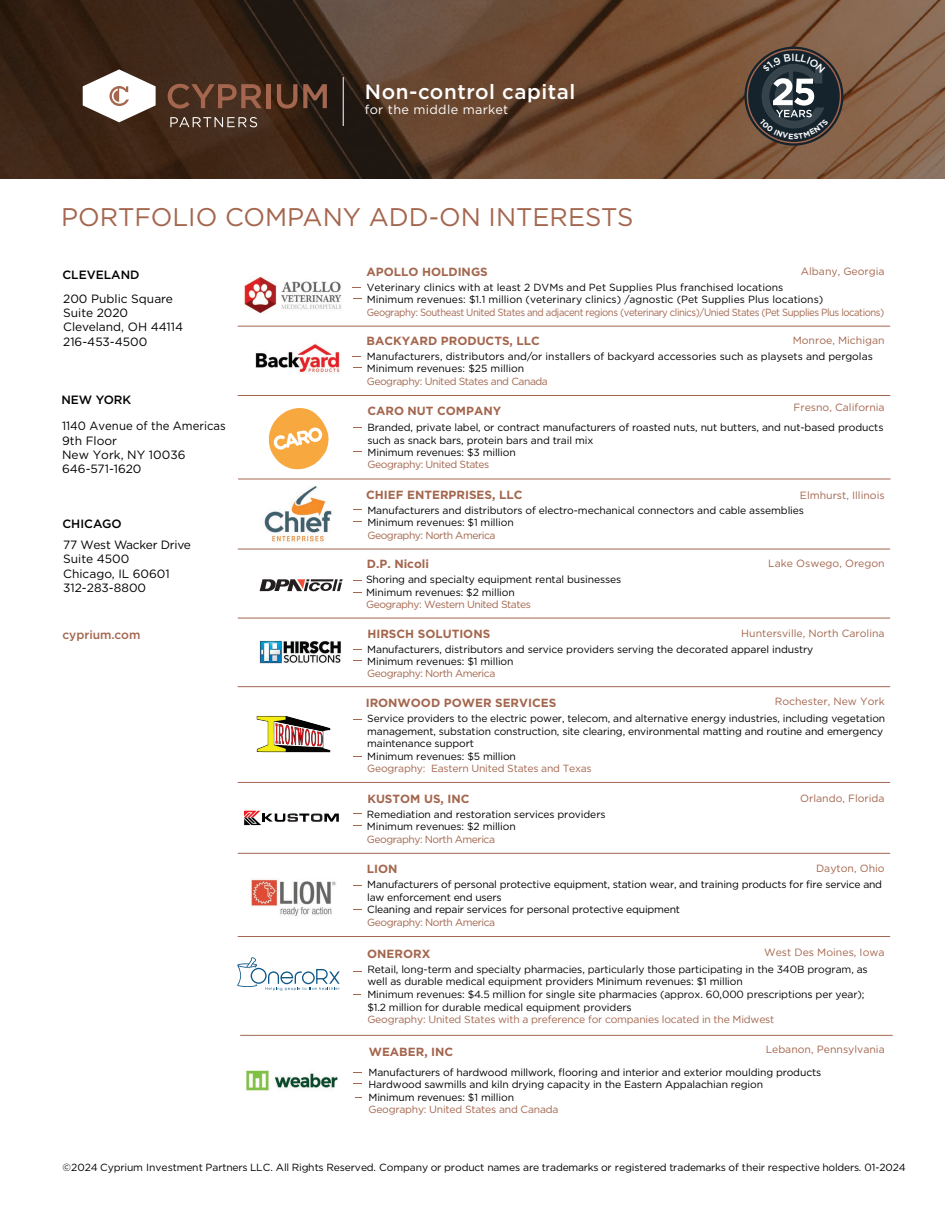
<style>
.page{position:relative;width:945px;height:1215px;background:#fff}
.page>*{position:absolute;margin:0;border:0;box-sizing:border-box;transform-origin:0 0}
.t1{font:25.5px "Gotham";color:#a4664e}
.t2{font:500 20.7px "Gotham";letter-spacing:.025em;color:#fff}
.t3{font:12.75px "Gotham";letter-spacing:.025em;color:#fff}
.t4{font:12px/14.4px "Gotham";color:#000}
.t5{font:12px/14.4px "Gotham";color:#000;scale:.95 1}
.t6{font:500 12px "Gotham";color:#000}
.t7{font:500 12px "Gotham";color:#a4664e}
.t8{font:700 11.85px "Gotham";color:#a4664e}
.t9{font:10.5px "Gotham";color:#a4664e}
.t10{font:10.35px/12.5px "Gotham";letter-spacing:-.01em;color:#000}
.t11{font:10.35px "Gotham";letter-spacing:-.045em;color:#a4664e}
.t12{font:10.35px "Gotham";letter-spacing:-.02em;color:#a4664e}
.t13{font:10.35px "Gotham";letter-spacing:-.045em;color:#a4664e;scale:.92 1}
</style>
<div class="page">
<svg style="left:268px;top:408px;width:61px;height:62px"></svg>
<img style="left:256px;top:325px;width:83px;height:49px">
<img style="left:264px;top:487px;width:68px;height:55px">
<svg style="left:244px;top:811px;width:95px;height:14px"></svg>
<img style="left:246px;top:1070px;width:92px;height:21px">
<img style="left:251px;top:879px;width:85px;height:37px">
<img style="left:256px;top:716px;width:75px;height:37px">
<hr style="left:238px;top:395px;width:652px;height:1px;background:#a26750">
<hr style="left:238px;top:326px;width:652px;height:1px;background:#a26750">
<hr style="left:238px;top:479px;width:653px;height:1px;background:#a26750">
<hr style="left:238px;top:549px;width:652px;height:1px;background:#a26750">
<hr style="left:238px;top:618px;width:652px;height:1px;background:#a26750">
<hr style="left:238px;top:686px;width:652px;height:1px;background:#a26750">
<hr style="left:238px;top:853px;width:652px;height:1px;background:#a26750">
<hr style="left:238px;top:936px;width:652px;height:1px;background:#a26750">
<hr style="left:240px;top:1035px;width:653px;height:1px;background:#a26750">
<hr style="left:238px;top:782px;width:652px;height:1px;background:#a26750">
<img style="left:244px;top:276px;width:98px;height:38px">
<svg style="left:260px;top:579px;width:83px;height:13px"></svg>
<svg style="left:237px;top:957px;width:103px;height:34px"></svg>
<img style="left:1px;top:0;width:944px;height:178px">
<hr style="left:343px;top:77px;width:1px;height:49px;background:#fff">
<svg style="left:170px;top:117px;width:87px;height:10px"></svg>
<svg style="left:83px;top:69px;width:73px;height:53px"></svg>
<svg style="left:168px;top:84px;width:94px;height:25px;background:#68422f"></svg>
<hr style="left:267px;top:84px;width:4px;height:24px;background:#a4664e">
<svg style="left:277px;top:84px;width:20px;height:25px"></svg>
<svg style="left:303px;top:84px;width:24px;height:24px"></svg>
<svg style="left:744px;top:47px;width:99px;height:99px;background:#2d2e31"></svg>
<img style="left:260px;top:640px;width:81px;height:24px">
<svg style="left:760px;top:53px;width:68px;height:86px;background:#3f494f"></svg>
<h2 class="t2" style="left:365px;top:78px;width:212px">Non-control capital</h2>
<p class="t3" style="left:365px;top:102px;width:145px">for the middle market</p>
<h1 class="t1" style="left:61px;top:201px;width:574px">PORTFOLIO COMPANY ADD-ON INTERESTS</h1>
<p class="t6" style="left:62px;top:266px;width:79px">CLEVELAND</p>
<p class="t4" style="left:63px;top:291px;width:122px">200 Public Square<br>Suite 2020<br>Cleveland, OH 44114<br>216-453-4500</p>
<p class="t6" style="left:61px;top:392px;width:71px">NEW YORK</p>
<p class="t5" style="left:62px;top:419px;width:174px">1140 Avenue of the Americas<br>9th Floor<br>New York, NY 10036<br>646-571-1620</p>
<p class="t6" style="left:62px;top:516px;width:61px">CHICAGO</p>
<p class="t4" style="left:63px;top:537px;width:129px">77 West Wacker Drive<br>Suite 4500<br>Chicago, IL 60601<br>312-283-8800</p>
<p class="t7" style="left:62px;top:626px;width:80px">cyprium.com</p>
<p class="t8" style="left:366px;top:264px;width:123px">APOLLO HOLDINGS</p>
<p class="t9" style="left:801px;top:265px;width:85px">Albany, Georgia</p>
<p class="t10" style="left:367px;top:281px;width:458px">Veterinary clinics with at least 2 DVMs and Pet Supplies Plus franchised locations<br>Minimum revenues: $1.1 million (veterinary clinics) /agnostic (Pet Supplies Plus locations)</p>
<p class="t13" style="left:367px;top:305px;width:564px">Geography: Southeast United States and adjacent regions (veterinary clinics)/Unied States (Pet Supplies Plus locations)</p>
<p class="t8" style="left:366px;top:333px;width:175px">BACKYARD PRODUCTS, LLC</p>
<p class="t9" style="left:793px;top:333px;width:93px">Monroe, Michigan</p>
<p class="t10" style="left:367px;top:350px;width:508px">Manufacturers, distributors and/or installers of backyard accessories such as playsets and pergolas<br>Minimum revenues: $25 million</p>
<p class="t11" style="left:367px;top:374px;width:183px">Geography: United States and Canada</p>
<p class="t8" style="left:367px;top:403px;width:135px">CARO NUT COMPANY</p>
<p class="t9" style="left:794px;top:401px;width:93px">Fresno, California</p>
<p class="t10" style="left:368px;top:421px;width:518px">Branded, private label, or contract manufacturers of roasted nuts, nut butters, and nut-based products such as snack bars, protein bars and trail mix<br>Minimum revenues: $3 million</p>
<p class="t11" style="left:368px;top:458px;width:123px">Geography: United States</p>
<p class="t8" style="left:366px;top:487px;width:158px">CHIEF ENTERPRISES, LLC</p>
<p class="t9" style="left:800px;top:489px;width:86px">Elmhurst, Illinois</p>
<p class="t10" style="left:367px;top:504px;width:438px">Manufacturers and distributors of electro-mechanical connectors and cable assemblies<br>Minimum revenues: $1 million</p>
<p class="t11" style="left:367px;top:528px;width:130px">Geography: North America</p>
<p class="t8" style="left:367px;top:556px;width:64px">D.P. Nicoli</p>
<p class="t10" style="left:366px;top:573px;width:257px">Shoring and specialty equipment rental businesses<br>Minimum revenues: $2 million</p>
<p class="t11" style="left:366px;top:598px;width:166px">Geography: Western United States</p>
<p class="t9" style="left:768px;top:557px;width:118px">Lake Oswego, Oregon</p>
<p class="t8" style="left:367px;top:626px;width:124px">HIRSCH SOLUTIONS</p>
<p class="t9" style="left:741px;top:627px;width:145px">Huntersville, North Carolina</p>
<p class="t10" style="left:367px;top:644px;width:448px;line-height:11.2px">Manufacturers, distributors and service providers serving the decorated apparel industry<br>Minimum revenues: $1 million</p>
<p class="t11" style="left:367px;top:667px;width:130px">Geography: North America</p>
<p class="t8" style="left:366px;top:695px;width:192px">IRONWOOD POWER SERVICES</p>
<p class="t9" style="left:775px;top:695px;width:111px">Rochester, New York</p>
<p class="t10" style="left:367px;top:712px;width:520px">Service providers to the electric power, telecom, and alternative energy industries, including vegetation management, substation construction, site clearing, environmental matting and routine and emergency maintenance support<br>Minimum revenues: $5 million</p>
<p class="t12" style="left:367px;top:762px;width:226px">Geography: Eastern United States and Texas</p>
<p class="t8" style="left:367px;top:791px;width:104px">KUSTOM US, INC</p>
<p class="t9" style="left:800px;top:792px;width:86px">Orlando, Florida</p>
<p class="t10" style="left:367px;top:808px;width:240px">Remediation and restoration services providers<br>Minimum revenues: $2 million</p>
<p class="t11" style="left:367px;top:832px;width:130px">Geography: North America</p>
<p class="t9" style="left:816px;top:861px;width:70px">Dayton, Ohio</p>
<p class="t8" style="left:367px;top:861px;width:32px">LION</p>
<p class="t10" style="left:367px;top:878px;width:516px">Manufacturers of personal protective equipment, station wear, and training products for fire service and law enforcement end users<br>Cleaning and repair services for personal protective equipment</p>
<p class="t11" style="left:367px;top:915px;width:130px">Geography: North America</p>
<p class="t8" style="left:367px;top:945px;width:65px">ONERORX</p>
<p class="t9" style="left:764px;top:946px;width:122px">West Des Moines, Iowa</p>
<p class="t10" style="left:367px;top:962px;width:502px">Retail, long-term and specialty pharmacies, particularly those participating in the 340B program, as well as durable medical equipment providers Minimum revenues: $1 million<br>Minimum revenues: $4.5 million for single site pharmacies (approx. 60,000 prescriptions per year); $1.2 million for durable medical equipment providers</p>
<p class="t12" style="left:367px;top:1013px;width:409px">Geography: United States with a preference for companies located in the Midwest</p>
<p class="t8" style="left:369px;top:1044px;width:86px">WEABER, INC</p>
<p class="t9" style="left:766px;top:1043px;width:121px">Lebanon, Pennsylvania</p>
<p class="t10" style="left:368px;top:1066px;width:454px">Manufacturers of hardwood millwork, flooring and interior and exterior moulding products<br>Hardwood sawmills and kiln drying capacity in the Eastern Appalachian region<br>Minimum revenues: $1 million</p>
<p class="t12" style="left:368px;top:1103px;width:192px">Geography: United States and Canada</p>
<p class="t10" style="left:63px;top:1161px;width:845px">©2024 Cyprium Investment Partners LLC. All Rights Reserved. Company or product names are trademarks or registered trademarks of their respective holders. 01-2024</p>
</div>
